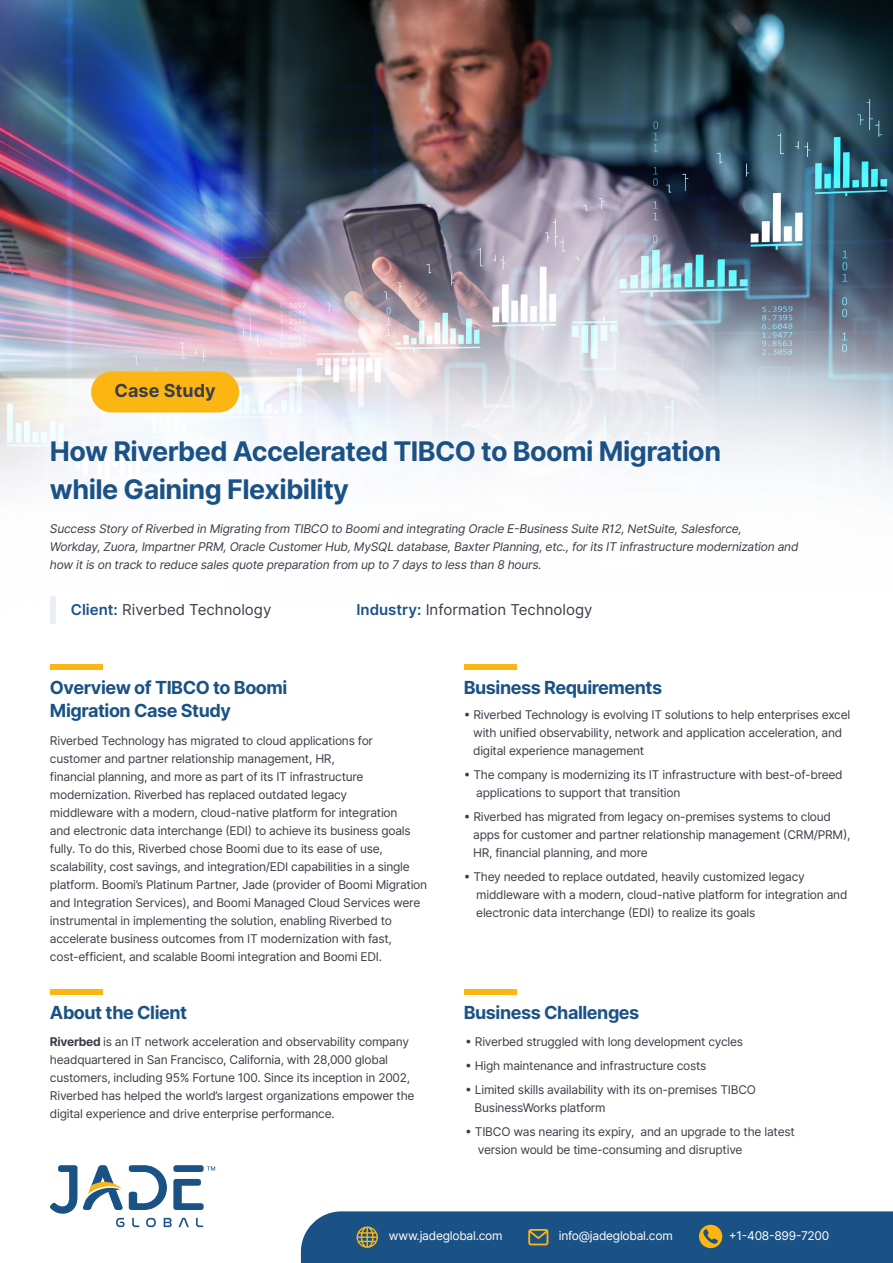
<style>
.page{position:relative;width:893px;height:1263px;background:#fff}
.page>*{position:absolute;margin:0;border:0;box-sizing:border-box;transform-origin:0 0}
.t1{font:700 27px/38.4px "Inter";letter-spacing:-.02em;color:#1b5286}
.t2{font:700 18px/23.4px "Inter";letter-spacing:-.025em;color:#1b5286}
.t3{font:700 18px "Inter";color:#3b3d47}
.t4{font:15px "Inter";color:#3b3d47}
.t5{font:12px/18px "Inter";letter-spacing:-.02em;color:#3b3d47}
.t6{font:italic 12px/18px "Inter";letter-spacing:-.02em;color:#3b3d47}
.t7{font:12px "Inter";letter-spacing:-.02em;color:#fff}
.s1{font-weight:600;color:#1b5286}
.s2{font-weight:700}
</style>
<div class="page">
<img style="left:0;top:0;width:893px;height:670px">
<div style="left:50px;top:989px;width:53px;height:6px;background:#fcb614"></div>
<div style="left:50px;top:664px;width:53px;height:6px;background:#fcb614"></div>
<div style="left:91px;top:372px;width:148px;height:40px;background:#fcb614;border-radius:20px"></div>
<div style="left:301px;top:1211px;width:592px;height:52px;background:#1b5286"></div>
<div style="left:50px;top:596px;width:6px;height:28px;background:#e9eff4"></div>
<div style="left:464px;top:664px;width:52px;height:6px;background:#fcb614"></div>
<div style="left:464px;top:989px;width:52px;height:6px;background:#fcb614"></div>
<svg style="left:50px;top:1165px;width:165px;height:62px"></svg>
<h2 class="t3" style="left:115px;top:377px;width:102px">Case Study</h2>
<h1 class="t1" style="left:50px;top:431px;width:673px">How Riverbed Accelerated TIBCO to Boomi Migration while Gaining Flexibility</h1>
<p class="t6" style="left:50px;top:519px;width:750px">Success Story of Riverbed in Migrating from TIBCO to Boomi and integrating Oracle E-Business Suite R12, NetSuite, Salesforce,<br>Workday, Zuora, Impartner PRM, Oracle Customer Hub, MySQL database, Baxter Planning, etc., for its IT infrastructure modernization and how it is on track to reduce sales quote preparation from up to 7 days to less than 8 hours.</p>
<p class="t4" style="left:71px;top:598px;width:202px"><span class="s1">Client:</span> Riverbed Technology</p>
<p class="t4" style="left:356px;top:598px;width:238px"><span class="s1">Industry:</span> Information Technology</p>
<h2 class="t2" style="left:50px;top:675px;width:239px">Overview of TIBCO to Boomi<br>Migration Case Study</h2>
<p class="t5" style="left:50px;top:731px;width:379px">Riverbed Technology has migrated to cloud applications for customer and partner relationship management, HR,<br>financial planning, and more as part of its IT infrastructure modernization. Riverbed has replaced outdated legacy<br>middleware with a modern, cloud-native platform for integration<br>and electronic data interchange (EDI) to achieve its business goals fully. To do this, Riverbed chose Boomi due to its ease of use, scalability, cost savings, and integration/EDI capabilities in a single platform. Boomi’s Platinum Partner, Jade (provider of Boomi Migration and Integration Services), and Boomi Managed Cloud Services were instrumental in implementing the solution, enabling Riverbed to accelerate business outcomes from IT modernization with fast, cost-efficient, and scalable Boomi integration and Boomi EDI.</p>
<h2 class="t2" style="left:50px;top:1000px;width:139px">About the Client</h2>
<p class="t5" style="left:50px;top:1033px;width:366px"><span class="s2">Riverbed</span> is an IT network acceleration and observability company headquartered in San Francisco, California, with 28,000 global customers, including 95% Fortune 100. Since its inception in 2002, Riverbed has helped the world’s largest organizations empower the digital experience and drive enterprise performance.</p>
<h2 class="t2" style="left:464px;top:675px;width:200px">Business Requirements</h2>
<p class="t5" style="left:473px;top:705px;width:379px">Riverbed Technology is evolving IT solutions to help enterprises excel with unified observability, network and application acceleration, and digital experience management</p>
<p class="t5" style="left:473px;top:765px;width:371px">The company is modernizing its IT infrastructure with best-of-breed applications to support that transition</p>
<p class="t5" style="left:473px;top:807px;width:379px">Riverbed has migrated from legacy on-premises systems to cloud apps for customer and partner relationship management (CRM/PRM),<br>HR, financial planning, and more</p>
<p class="t5" style="left:473px;top:867px;width:376px">They needed to replace outdated, heavily customized legacy middleware with a modern, cloud-native platform for integration and electronic data interchange (EDI) to realize its goals</p>
<h2 class="t2" style="left:464px;top:1000px;width:177px">Business Challenges</h2>
<p class="t5" style="left:475px;top:1030px;width:283px;line-height:24px">Riverbed struggled with long development cycles<br>High maintenance and infrastructure costs<br>Limited skills availability with its on-premises TIBCO</p>
<p class="t5" style="left:475px;top:1096px;width:322px;line-height:24px">BusinessWorks platform<br>TIBCO was nearing its expiry, and an upgrade to the latest</p>
<p class="t5" style="left:478px;top:1141px;width:266px">version would be time-consuming and disruptive</p>
<p class="t7" style="left:389px;top:1227px;width:115px">www.jadeglobal.com</p>
<p class="t7" style="left:559px;top:1227px;width:116px">info@jadeglobal.com</p>
<p class="t7" style="left:729px;top:1227px;width:102px">+1-408-899-7200</p>
</div>
